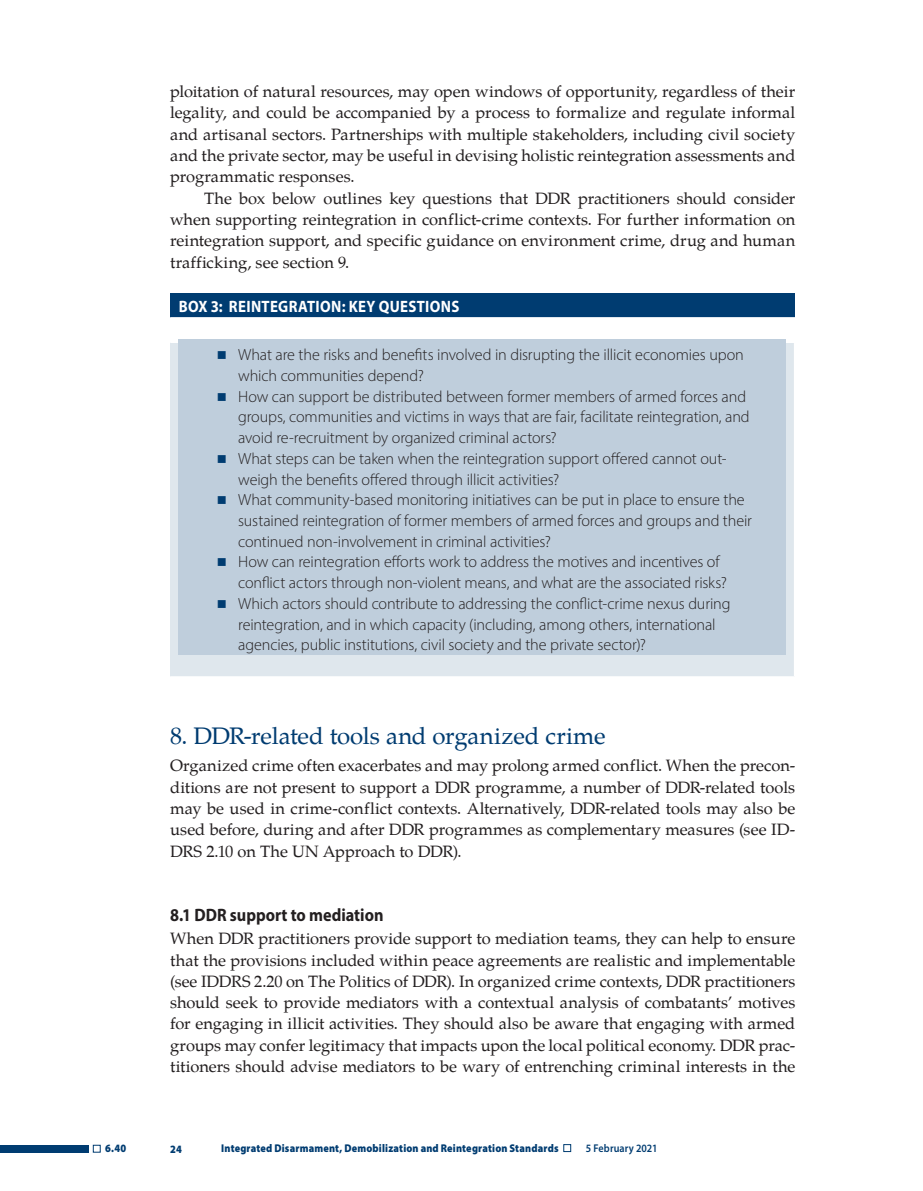
<style>
.page{position:relative;width:923px;height:1191px;background:#fff}
.page>*{position:absolute;margin:0;border:0;box-sizing:border-box;transform-origin:0 0}
.Zwischenhead_1{font:24px "Palatino";letter-spacing:-.005em;color:#003c71}
.Zwischenhead_2{font:700 18px "Myriad Pro";color:#231f20;scale:.9 1}
.Lauftext_1__Abs{font:16.5px/21.3px "Palatino";color:#231f20;text-align:justify}
.Lauftext{font:16.5px/21.3px "Palatino";letter-spacing:.005em;color:#231f20;text-align:justify}
.Tab__Versal_bold_wei{font:700 16.5px "Myriad Pro";letter-spacing:.025em;color:#fff;scale:.9 1}
.t1{font:300 16.2px/20.7px "Myriad Pro";letter-spacing:-.005em;color:#231f20}
.t2{font:900 11.25px "Myriad Pro";letter-spacing:.015em;color:#003c71;scale:.9 1}
.s1{font-weight:600}
</style>
<div class="page">
<div style="left:0;top:1145px;width:88px;height:7px;background:#003c71"></div>
<div style="left:170px;top:293px;width:624px;height:25px;background:#003c71"></div>
<div style="left:170px;top:342px;width:624px;height:335px;background:#dfe7ed"></div>
<hr style="left:170px;top:317px;width:625px;height:2px;background:#fff">
<hr style="left:170px;top:341px;width:625px;height:2px;background:#fff">
<hr style="left:170px;top:676px;width:625px;height:1px;background:#fff">
<div style="left:179px;top:340px;width:607px;height:45px;background:#bfcedc"></div>
<div style="left:179px;top:381px;width:607px;height:66px;background:#bfcedc"></div>
<div style="left:179px;top:443px;width:607px;height:45px;background:#bfcedc"></div>
<div style="left:179px;top:484px;width:607px;height:67px;background:#bfcedc"></div>
<div style="left:179px;top:547px;width:607px;height:45px;background:#bfcedc"></div>
<div style="left:179px;top:588px;width:607px;height:66px;background:#bfcedc"></div>
<p class="Lauftext" style="left:170px;top:79px;width:627px">ploitation of natural resources, may open windows of opportunity, regardless of their legality, and could be accompanied by a process to formalize and regulate informal and artisanal sectors. Partnerships with multiple stakeholders, including civil society and the private sector, may be useful in devising holistic reintegration assessments and programmatic responses.</p>
<p class="Lauftext" style="left:170px;top:186px;width:627px;text-indent:34px">The box below outlines key questions that DDR practitioners should consider when supporting reintegration in conflict-crime contexts. For further information on reintegration support, and specific guidance on environment crime, drug and human trafficking, see section 9.</p>
<p class="Tab__Versal_bold_wei" style="left:179px;top:295px;width:313px">BOX 3: REINTEGRATION: KEY QUESTIONS</p>
<p class="t1" style="left:238px;top:344px;width:507px">What are the risks and benefits involved in disrupting the illicit economies upon which communities depend?</p>
<p class="t1" style="left:238px;top:386px;width:513px">How can support be distributed between former members of armed forces and groups, communities and victims in ways that are fair, facilitate reintegration, and avoid re-recruitment by organized criminal actors?</p>
<p class="t1" style="left:238px;top:448px;width:490px">What steps can be taken when the reintegration support offered cannot out&shy;weigh the benefits offered through illicit activities?</p>
<p class="t1" style="left:238px;top:489px;width:515px">What community-based monitoring initiatives can be put in place to ensure the sustained reintegration of former members of armed forces and groups and their continued non-involvement in criminal activities?</p>
<p class="t1" style="left:238px;top:551px;width:490px">How can reintegration efforts work to address the motives and incentives of conflict actors through non-violent means, and what are the associated risks?</p>
<p class="t1" style="left:238px;top:593px;width:494px">Which actors should contribute to addressing the conflict-crime nexus during reintegration, and in which capacity (including, among others, international agencies, public institutions, civil society and the private sector)?</p>
<p class="Zwischenhead_1" style="left:170px;top:716px;width:437px">8. DDR-related tools and organized crime</p>
<p class="Lauftext_1__Abs" style="left:170px;top:753px;width:627px">Organized crime often exacerbates and may prolong armed conflict. When the precon&shy;ditions are not present to support a DDR programme, a number of DDR-related tools may be used in crime-conflict contexts. Alternatively, DDR-related tools may also be used before, during and after DDR programmes as complementary measures (see ID-DRS 2.10 on The UN Approach to DDR).</p>
<p class="Zwischenhead_2" style="left:170px;top:903px;width:239px">8.1 DDR support to mediation</p>
<p class="Lauftext_1__Abs" style="left:170px;top:926px;width:627px">When DDR practitioners provide support to mediation teams, they can help to ensure that the provisions included within peace agreements are realistic and implementable (see IDDRS 2.20 on The Politics of DDR). In organized crime contexts, DDR practitioners should seek to provide mediators with a contextual analysis of combatants’ motives for engaging in illicit activities. They should also be aware that engaging with armed groups may confer legitimacy that impacts upon the local political economy. DDR prac&shy;titioners should advise mediators to be wary of entrenching criminal interests in the</p>
<p class="t2" style="left:92px;top:1140px;width:39px">■ 6.40</p>
<p class="t2" style="left:170px;top:1141px;width:15px">24</p>
<p class="t2" style="left:221px;top:1140px;width:486px">Integrated Disarmament, Demobilization and Reintegration Standards ■ <span class="s1">5 February 2021</span></p>
</div>
